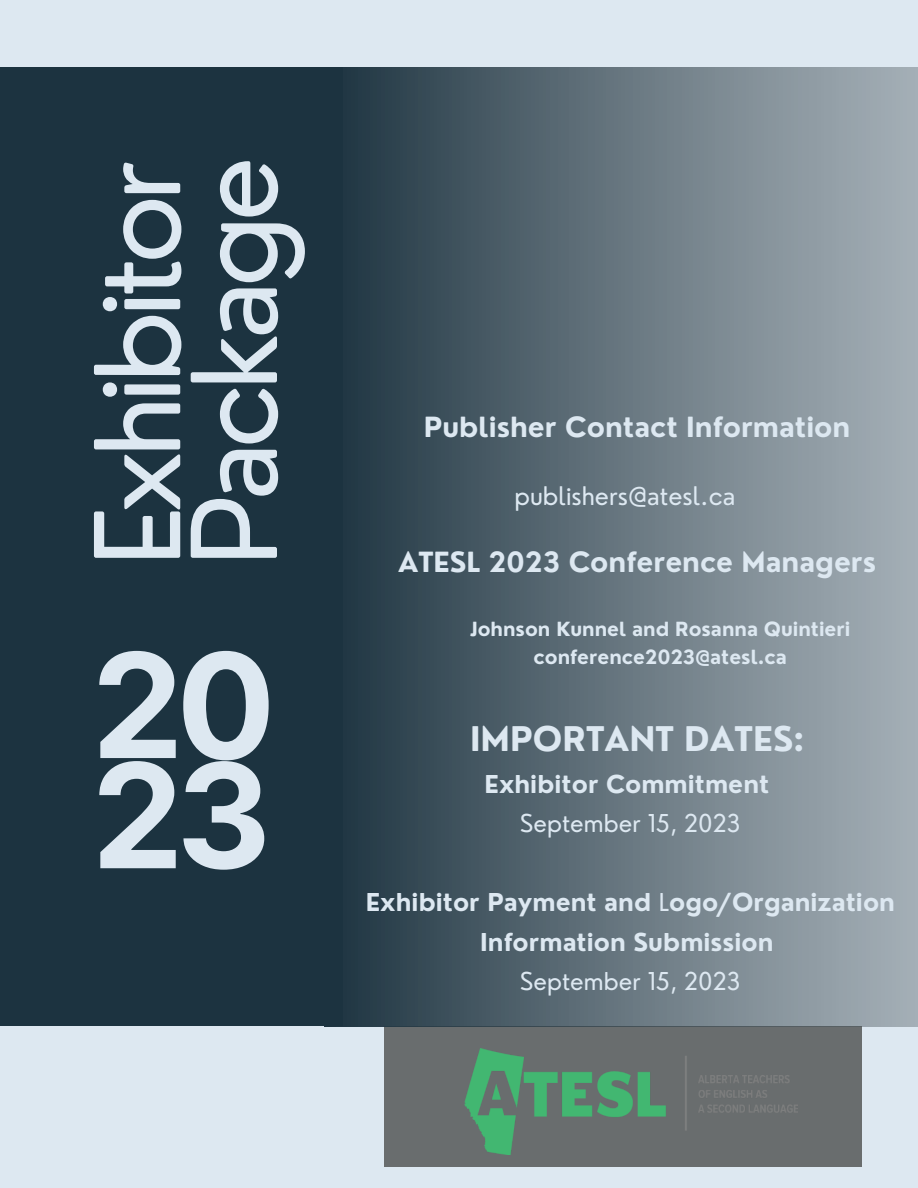
<style>
.page{position:relative;width:918px;height:1188px;background:#dde8f1}
.page>*{position:absolute;margin:0;border:0;box-sizing:border-box;transform-origin:0 0}
.t1{font:700 145.35px "Inter";color:#dde8f1}
.t2{font:115.05px/96.8px "Nourd";letter-spacing:-.05em;color:#dde8f1}
.t3{font:700 33.15px "Nourd";color:#dde8f1}
.t4{font:700 27.15px "Nourd";color:#dde8f1}
.t5{font:25.05px "Nourd";color:#dde8f1}
.t6{font:700 24px/39.3px "Nourd";color:#dde8f1;text-align:center}
.t7{font:24px "Nourd";color:#dde8f1}
.t8{font:700 19.05px "Nourd";color:#dde8f1}
.s1{font-weight:400}
</style>
<div class="page">
<div style="left:385px;top:1026px;width:477px;height:140px;background:#696d6e"></div>
<div style="left:324px;top:68px;width:594px;height:958px;background:linear-gradient(to right,#213643,#a9b3ba)"></div>
<div style="left:0;top:68px;width:343px;height:958px;background:#1c3340"></div>
<img style="left:464px;top:1048px;width:333px;height:106px">
<p class="t2" style="left:89px;top:566px;width:411px;rotate:-90deg">Exhibitor<br>Package</p>
<p class="t1" style="left:92px;top:618px;width:186px">20</p>
<p class="t1" style="left:92px;top:729px;width:181px">23</p>
<p class="t4" style="left:424px;top:410px;width:428px">Publisher Contact Information</p>
<p class="t5" style="left:514px;top:480px;width:222px">publishers@atesl.ca</p>
<p class="t4" style="left:398px;top:545px;width:480px">ATESL 2023 Conference Managers</p>
<p class="t8" style="left:470px;top:617px;width:382px">Johnson Kunnel and Rosanna Quintieri</p>
<p class="t8" style="left:534px;top:645px;width:255px">conference2023@atesl.ca</p>
<p class="t3" style="left:470px;top:718px;width:336px">IMPORTANT DATES:</p>
<p class="t6" style="left:484px;top:764px;width:286px">Exhibitor Commitment</p>
<p class="t7" style="left:520px;top:808px;width:222px">September 15, 2023</p>
<p class="t6" style="left:366px;top:883px;width:531px">Exhibitor Payment and <span class="s1">L</span>ogo/Organization<br>Information Submission</p>
<p class="t7" style="left:520px;top:966px;width:222px">September 15, 2023</p>
</div>
